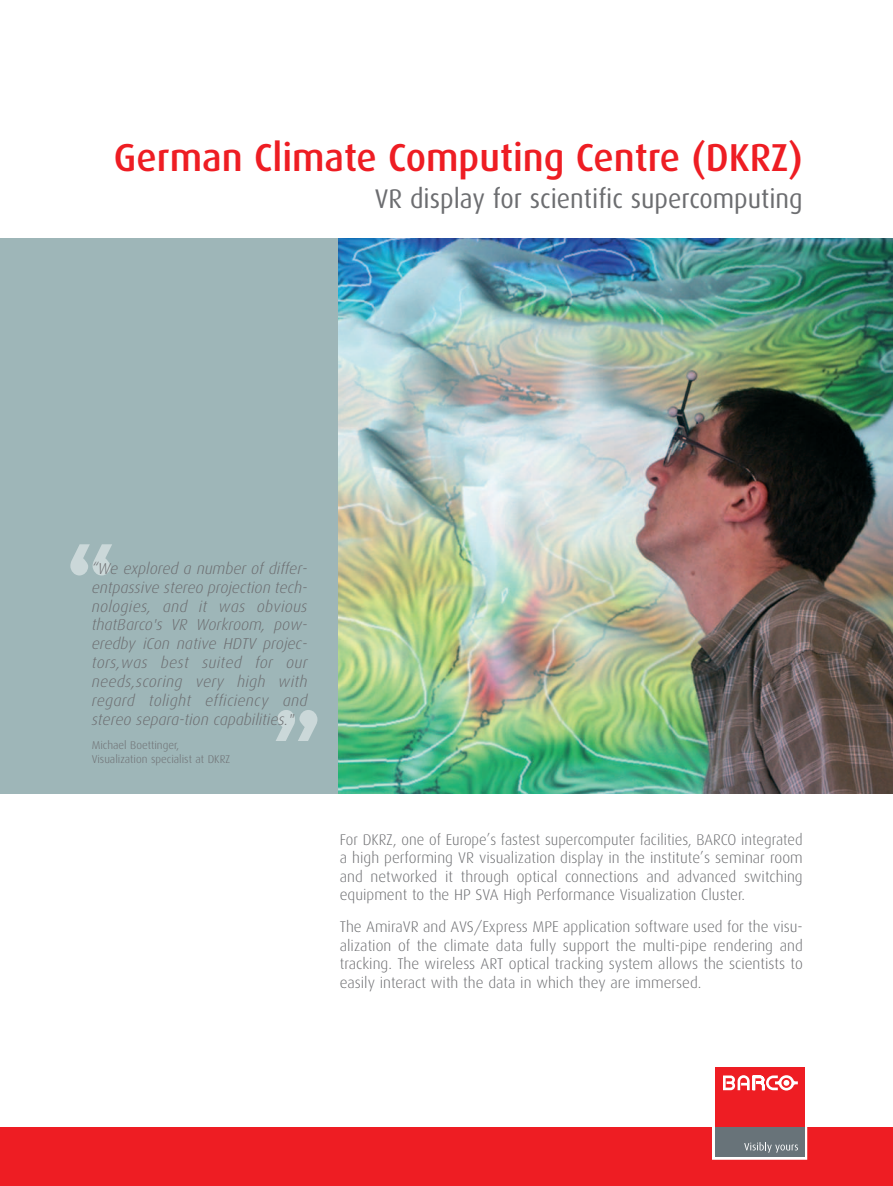
<style>
.page{position:relative;width:893px;height:1186px;background:#fff}
.page>*{position:absolute;margin:0;border:0;box-sizing:border-box;transform-origin:0 0}
.t1{font:500 150px "Digital Sans EF";color:#cbd8d9}
.t2{font:500 39px "Dax";color:#ee1d23}
.t3{font:27px "Dax";color:#6c6d70;scale:.95 1}
.t4{font:italic 300 15.75px/18.9px "Dax";color:#6c6d70;text-align:justify}
.t5{font:300 15.45px/18.6px "Dax";color:#6c6d70;text-align:justify}
.t6{font:300 11.25px/13.5px "Dax";color:#6c6d70}
</style>
<div class="page">
<img style="left:0;top:238px;width:893px;height:948px">
<h2 class="t2" style="left:114px;top:140px;width:690px">German Climate Computing Centre (DKRZ)</h2>
<h3 class="t3" style="left:375px;top:187px;width:452px">VR display for scientific supercomputing</h3>
<h1 class="t1" style="left:66px;top:544px;width:52px">“</h1>
<p class="t4" style="left:92px;top:560px;width:217px">“We explored a number of differ&shy;entpassive stereo projection tech&shy;nologies, and it was obvious thatBarco's VR Workroom, pow&shy;eredby iCon native HDTV projec&shy;tors,was best suited for our needs,scoring very high with regard tolight efficiency and stereo separa-tion capabilities."</p>
<p class="t6" style="left:92px;top:739px;width:140px">Michael Boettinger,<br>Visualization specialist at DKRZ</p>
<h1 class="t1" style="left:271px;top:709px;width:52px">”</h1>
<p class="t5" style="left:340px;top:831px;width:464px">For DKRZ, one of Europe’s fastest supercomputer facilities, BARCO integrated a high performing VR visualization display in the institute’s seminar room and networked it through optical connections and advanced switching equipment to the HP SVA High Performance Visualization Cluster.</p>
<p class="t5" style="left:340px;top:919px;width:465px">The AmiraVR and AVS/Express MPE application software used for the visu&shy;alization of the climate data fully support the multi-pipe rendering and tracking. The wireless ART optical tracking system allows the scientists to easily interact with the data in which they are immersed.</p>
</div>
